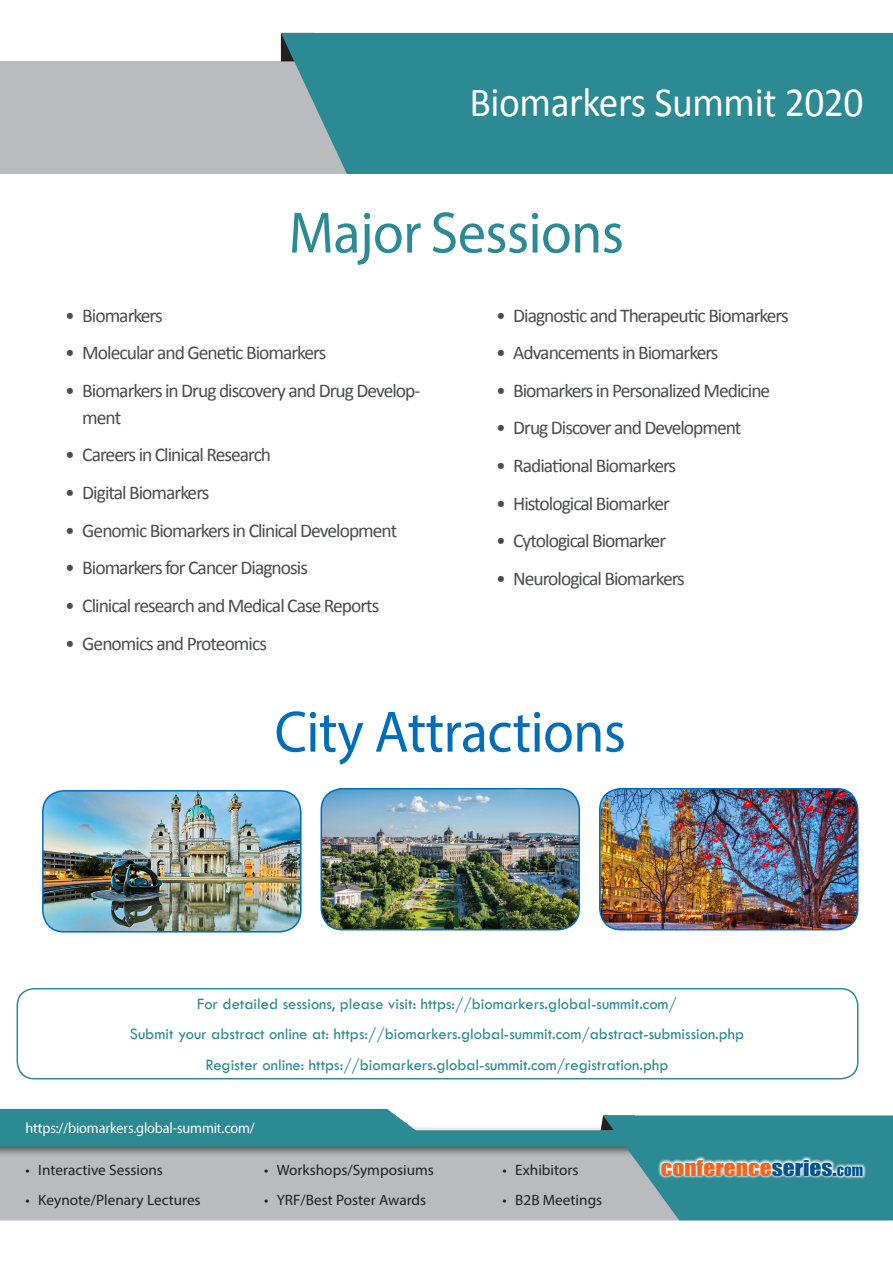
<style>
.page{position:relative;width:893px;height:1263px;background:#fff}
.page>*{position:absolute;margin:0;border:0;box-sizing:border-box;transform-origin:0 0}
.t1{font:58.95px "Myriad Pro";letter-spacing:-.01em;color:#006dbb;scale:.95 1}
.t2{font:58.95px "Myriad Pro";letter-spacing:-.01em;color:#2b8a93;scale:.95 1}
.t3{font:41.55px "Calibri";letter-spacing:-.01em;color:#fff;scale:.95 1}
.t4{font:20.1px "Impact";color:#f36421;scale:1.16 1}
.t5{font:19.5px/27px "Calibri";letter-spacing:-.05em;color:#4b4c4d}
.t6{font:16.5px "Tw Cen";color:#2b8a93}
.t7{font:15px "Myriad Pro";color:#231f20}
.t8{font:15px "Myriad Pro";letter-spacing:-.01em;color:#fff;scale:.95 1}
.s1{color:#00548e}
.s2{font-size:14.4px;color:#00548e}
</style>
<div class="page">
<div style="left:0;top:1157px;width:599px;height:63px;background:#babbbe"></div>
<div style="left:0;top:61px;width:893px;height:113px;background:#babbbe"></div>
<div style="left:281px;top:33px;width:612px;height:141px;background:#2b8a93"></div>
<div style="left:0;top:1125px;width:758px;height:32px;background:#231f20;opacity:.75"></div>
<div style="left:0;top:1130px;width:747px;height:16px;background:#2b8a93"></div>
<svg style="left:599px;top:1115px;width:294px;height:105px;background:#429199"></svg>
<div style="left:0;top:1109px;width:421px;height:22px;background:#2b8a93"></div>
<svg style="left:658px;top:1156px;width:208px;height:24px"></svg>
<div style="left:17px;top:988px;width:841px;height:91px;border:2px solid #2b8a93;border-radius:17px"></div>
<img style="left:43px;top:791px;width:258px;height:141px">
<div style="left:42px;top:790px;width:260px;height:142px;border:2px solid #006dbb;border-radius:21px"></div>
<img style="left:321px;top:789px;width:258px;height:141px">
<div style="left:321px;top:788px;width:259px;height:142px;border:2px solid #006dbb;border-radius:21px"></div>
<img style="left:600px;top:789px;width:258px;height:141px">
<div style="left:599px;top:788px;width:259px;height:142px;border:2px solid #006dbb;border-radius:21px"></div>
<h2 class="t3" style="left:469px;top:76px;width:416px">Biomarkers Summit 2020</h2>
<p class="t2" style="left:289px;top:196px;width:354px">Major Sessions</p>
<p class="t5" style="left:65px;top:302px;width:99px">• Biomarkers</p>
<p class="t5" style="left:65px;top:339px;width:263px">• Molecular and Genetic Biomarkers</p>
<p class="t5" style="left:82px;top:377px;width:340px;text-indent:-17px">• Biomarkers in Drug discovery and Drug Develop&shy;ment</p>
<p class="t5" style="left:65px;top:441px;width:207px">• Careers in Clinical Research</p>
<p class="t5" style="left:65px;top:479px;width:146px">• Digital Biomarkers</p>
<p class="t5" style="left:65px;top:517px;width:333px">• Genomic Biomarkers in Clinical Development</p>
<p class="t5" style="left:65px;top:554px;width:244px">• Biomarkers for Cancer Diagnosis</p>
<p class="t5" style="left:65px;top:592px;width:316px">• Clinical research and Medical Case Reports</p>
<p class="t5" style="left:65px;top:630px;width:203px">• Genomics and Proteomics</p>
<p class="t5" style="left:496px;top:302px;width:294px">• Diagnostic and Therapeutic Biomarkers</p>
<p class="t5" style="left:496px;top:339px;width:224px">• Advancements in Biomarkers</p>
<p class="t5" style="left:496px;top:377px;width:276px">• Biomarkers in Personalized Medicine</p>
<p class="t5" style="left:496px;top:414px;width:247px">• Drug Discover and Development</p>
<p class="t5" style="left:496px;top:452px;width:181px">• Radiational Biomarkers</p>
<p class="t5" style="left:496px;top:490px;width:175px">• Histological Biomarker</p>
<p class="t5" style="left:496px;top:527px;width:171px">• Cytological Biomarker</p>
<p class="t5" style="left:496px;top:565px;width:190px">• Neurological Biomarkers</p>
<p class="t1" style="left:275px;top:695px;width:371px">City Attractions</p>
<p class="t6" style="left:197px;top:994px;width:481px">For detailed sessions, please visit: https://biomarkers.global-summit.com/</p>
<p class="t6" style="left:130px;top:1024px;width:616px">Submit your abstract online at: https://biomarkers.global-summit.com/abstract-submission.php</p>
<p class="t6" style="left:206px;top:1054px;width:464px">Register online: https://biomarkers.global-summit.com/registration.php</p>
<p class="t8" style="left:26px;top:1119px;width:243px">https://biomarkers.global-summit.com/</p>
<p class="t7" style="left:26px;top:1160px;width:139px">• Interactive Sessions</p>
<p class="t7" style="left:26px;top:1190px;width:177px">• Keynote/Plenary Lectures</p>
<p class="t7" style="left:264px;top:1160px;width:171px">• Workshops/Symposiums</p>
<p class="t7" style="left:264px;top:1190px;width:164px">• YRF/Best Poster Awards</p>
<p class="t7" style="left:503px;top:1160px;width:78px">• Exhibitors</p>
<p class="t7" style="left:503px;top:1190px;width:101px">• B2B Meetings</p>
<p class="t4" style="left:661px;top:1152px;width:176px">CONFERENCE<span class="s1">SERIES.</span><span class="s2">COM</span></p>
</div>
